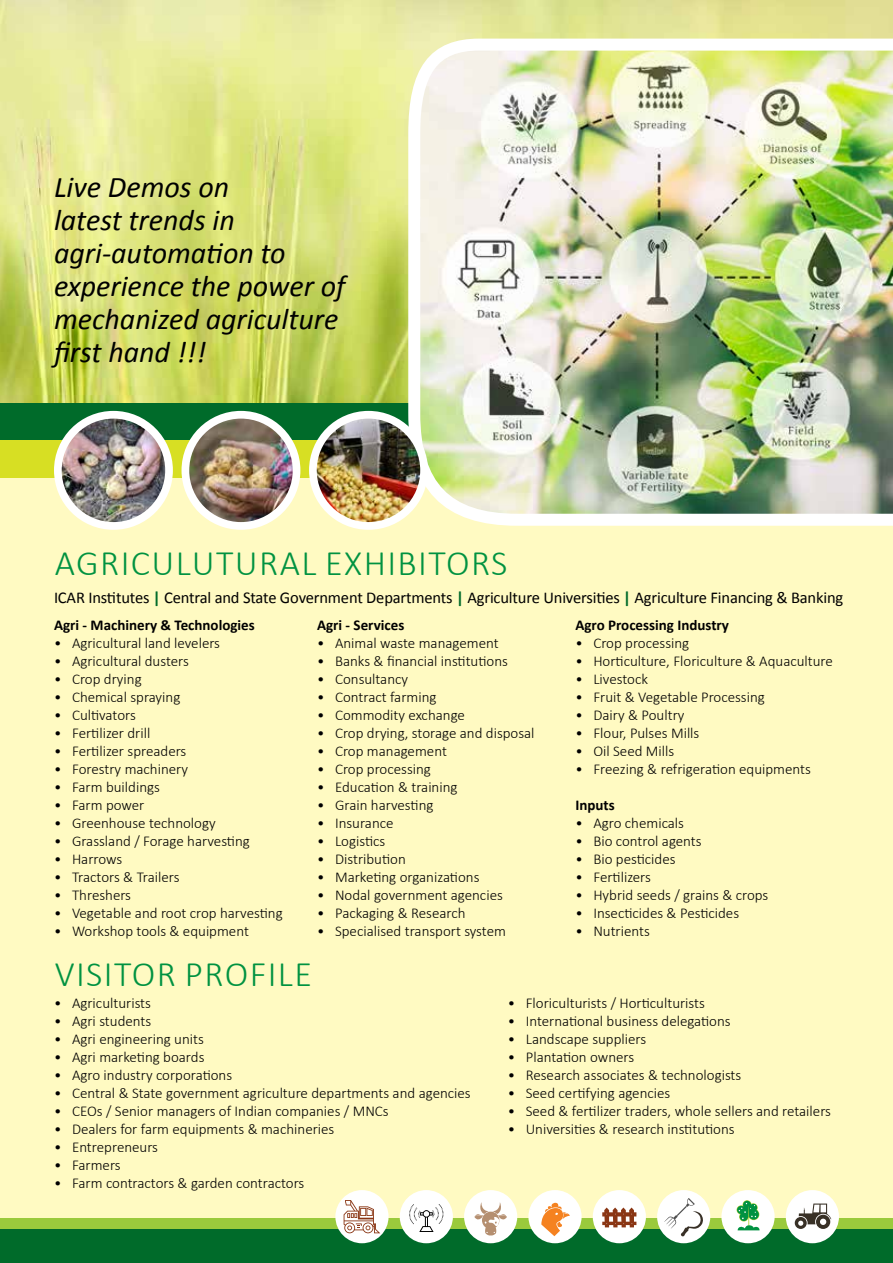
<style>
.page{position:relative;width:893px;height:1263px;background:#fff}
.page>*{position:absolute;margin:0;border:0;box-sizing:border-box;transform-origin:0 0}
.t1{font:300 36px "Calibri";letter-spacing:.04em;color:#009241}
.t2{font:italic 30px/33px "Calibri";color:#000}
.t3{font:16.5px "Calibri";letter-spacing:-.01em;color:#000}
.t4{font:300 15px "Calibri";color:#000}
.t5{font:700 15px "Calibri";color:#000}
.s1{font-weight:700;color:#006b2a}
</style>
<div class="page">
<img style="left:0;top:0;width:893px;height:403px">
<div style="left:0;top:403px;width:893px;height:37px;background:#006b2a"></div>
<div style="left:0;top:1229px;width:893px;height:34px;background:#006b2a"></div>
<div style="left:0;top:440px;width:893px;height:38px;background:#d7df23"></div>
<div style="left:0;top:479px;width:893px;height:744px;background:#fffac2"></div>
<div style="left:0;top:1218px;width:893px;height:11px;background:#9aca3c"></div>
<img style="left:402px;top:33px;width:491px;height:493px">
<div style="left:786px;top:1190px;width:53px;height:53px;background:#fff;border-radius:50%"></div>
<svg style="left:795px;top:1203px;width:36px;height:26px"></svg>
<div style="left:721px;top:1190px;width:54px;height:53px;background:#fff;border-radius:50%"></div>
<svg style="left:736px;top:1200px;width:23px;height:30px"></svg>
<div style="left:657px;top:1190px;width:53px;height:53px;background:#fff;border-radius:50%"></div>
<svg style="left:664px;top:1198px;width:40px;height:38px"></svg>
<div style="left:593px;top:1190px;width:53px;height:53px;background:#fff;border-radius:50%"></div>
<svg style="left:602px;top:1207px;width:34px;height:20px"></svg>
<div style="left:528px;top:1190px;width:54px;height:53px;background:#fff;border-radius:50%"></div>
<svg style="left:541px;top:1203px;width:29px;height:33px"></svg>
<div style="left:464px;top:1190px;width:53px;height:53px;background:#fff;border-radius:50%"></div>
<svg style="left:474px;top:1202px;width:33px;height:33px"></svg>
<div style="left:400px;top:1190px;width:53px;height:53px;background:#fff;border-radius:50%"></div>
<svg style="left:409px;top:1204px;width:34px;height:28px"></svg>
<div style="left:335px;top:1190px;width:54px;height:53px;background:#fff;border-radius:50%"></div>
<svg style="left:344px;top:1200px;width:36px;height:33px"></svg>
<img style="left:313px;top:415px;width:111px;height:111px;border-radius:56px">
<div style="left:309px;top:411px;width:119px;height:119px;border:8px solid #fff;border-radius:50%"></div>
<img style="left:185px;top:415px;width:112px;height:111px;border-radius:56px">
<div style="left:182px;top:411px;width:118px;height:119px;border:8px solid #fff;border-radius:50%"></div>
<img style="left:58px;top:415px;width:111px;height:111px;border-radius:54px">
<div style="left:54px;top:411px;width:119px;height:119px;border:8px solid #fff;border-radius:50%"></div>
<h2 class="t2" style="left:54px;top:169px;width:293px">Live Demos on<br>latest trends in agri-automation to experience the power of mechanized agriculture first hand !!!</h2>
<h1 class="t1" style="left:55px;top:541px;width:327px">ag riculutural Exhibito</h1>
<h1 class="t1" style="left:471px;top:541px;width:35px">rs</h1>
<p class="t3" style="left:54px;top:587px;width:791px">ICAR Institutes <span class="s1">|</span> Central and State Government Departments <span class="s1">|</span> Agriculture Universities <span class="s1">|</span> Agriculture Financing &amp; Banking</p>
<p class="t5" style="left:575px;top:616px;width:155px">Agro Processing Industry</p>
<p class="t4" style="left:575px;top:634px;width:115px">• Crop processing</p>
<p class="t4" style="left:575px;top:652px;width:259px">• Horticulture, Floriculture &amp; Aquaculture</p>
<p class="t4" style="left:575px;top:670px;width:74px">• Livestock</p>
<p class="t4" style="left:575px;top:688px;width:191px">• Fruit &amp; Vegetable Processing</p>
<p class="t4" style="left:575px;top:706px;width:111px">• Dairy &amp; Poultry</p>
<p class="t4" style="left:575px;top:724px;width:126px">• Flour, Pulses Mills</p>
<p class="t4" style="left:575px;top:742px;width:101px">• Oil Seed Mills</p>
<p class="t4" style="left:575px;top:760px;width:237px">• Freezing &amp; refrigeration equipments</p>
<p class="t5" style="left:575px;top:796px;width:41px">Inputs</p>
<p class="t4" style="left:575px;top:814px;width:110px">• Agro chemicals</p>
<p class="t4" style="left:575px;top:832px;width:128px">• Bio control agents</p>
<p class="t4" style="left:575px;top:850px;width:102px">• Bio pesticides</p>
<p class="t4" style="left:575px;top:868px;width:77px">• Fertilizers</p>
<p class="t4" style="left:575px;top:886px;width:195px">• Hybrid seeds / grains &amp; crops</p>
<p class="t4" style="left:575px;top:904px;width:165px">• Insecticides &amp; Pesticides</p>
<p class="t4" style="left:575px;top:922px;width:76px">• Nutrients</p>
<p class="t5" style="left:54px;top:616px;width:202px">Agri - Machinery &amp; Technologies</p>
<p class="t4" style="left:54px;top:634px;width:168px">• Agricultural land levelers</p>
<p class="t4" style="left:54px;top:652px;width:136px">• Agricultural dusters</p>
<p class="t4" style="left:54px;top:670px;width:89px">• Crop drying</p>
<p class="t4" style="left:54px;top:688px;width:128px">• Chemical spraying</p>
<p class="t4" style="left:54px;top:706px;width:83px">• Cultivators</p>
<p class="t4" style="left:54px;top:724px;width:98px">• Fertilizer drill</p>
<p class="t4" style="left:54px;top:742px;width:134px">• Fertilizer spreaders</p>
<p class="t4" style="left:54px;top:760px;width:136px">• Forestry machinery</p>
<p class="t4" style="left:54px;top:778px;width:107px">• Farm buildings</p>
<p class="t4" style="left:54px;top:796px;width:92px">• Farm power</p>
<p class="t4" style="left:54px;top:814px;width:163px">• Greenhouse technology</p>
<p class="t4" style="left:54px;top:832px;width:197px">• Grassland / Forage harvesting</p>
<p class="t4" style="left:54px;top:850px;width:70px">• Harrows</p>
<p class="t4" style="left:54px;top:868px;width:127px">• Tractors &amp; Trailers</p>
<p class="t4" style="left:54px;top:886px;width:79px">• Threshers</p>
<p class="t4" style="left:54px;top:904px;width:230px">• Vegetable and root crop harvesting</p>
<p class="t4" style="left:54px;top:922px;width:196px">• Workshop tools &amp; equipment</p>
<p class="t5" style="left:317px;top:616px;width:89px">Agri - Services</p>
<p class="t4" style="left:317px;top:634px;width:183px">• Animal waste management</p>
<p class="t4" style="left:317px;top:652px;width:192px">• Banks &amp; financial institutions</p>
<p class="t4" style="left:317px;top:670px;width:93px">• Consultancy</p>
<p class="t4" style="left:317px;top:688px;width:121px">• Contract farming</p>
<p class="t4" style="left:317px;top:706px;width:149px">• Commodity exchange</p>
<p class="t4" style="left:317px;top:724px;width:219px">• Crop drying, storage and disposal</p>
<p class="t4" style="left:317px;top:742px;width:131px">• Crop management</p>
<p class="t4" style="left:317px;top:760px;width:115px">• Crop processing</p>
<p class="t4" style="left:317px;top:778px;width:142px">• Education &amp; training</p>
<p class="t4" style="left:317px;top:796px;width:118px">• Grain harvesting</p>
<p class="t4" style="left:317px;top:814px;width:78px">• Insurance</p>
<p class="t4" style="left:317px;top:832px;width:70px">• Logistics</p>
<p class="t4" style="left:317px;top:850px;width:90px">• Distribution</p>
<p class="t4" style="left:317px;top:868px;width:164px">• Marketing organizations</p>
<p class="t4" style="left:317px;top:886px;width:187px">• Nodal government agencies</p>
<p class="t4" style="left:317px;top:904px;width:150px">• Packaging &amp; Research</p>
<p class="t4" style="left:317px;top:922px;width:190px">• Specialised transport system</p>
<h1 class="t1" style="left:55px;top:951px;width:38px">Visito</h1>
<h1 class="t1" style="left:157px;top:951px;width:86px">r Profile</h1>
<p class="t4" style="left:54px;top:994px;width:99px">• Agriculturists</p>
<p class="t4" style="left:54px;top:1012px;width:99px">• Agri students</p>
<p class="t4" style="left:54px;top:1030px;width:151px">• Agri engineering units</p>
<p class="t4" style="left:54px;top:1048px;width:152px">• Agri marketing boards</p>
<p class="t4" style="left:54px;top:1066px;width:180px">• Agro industry corporations</p>
<p class="t4" style="left:54px;top:1084px;width:418px">• Central &amp; State government agriculture departments and agencies</p>
<p class="t4" style="left:54px;top:1102px;width:336px">• CEOs / Senior managers of Indian companies / MNCs</p>
<p class="t4" style="left:54px;top:1120px;width:282px">• Dealers for farm equipments &amp; machineries</p>
<p class="t4" style="left:54px;top:1138px;width:106px">• Entrepreneurs</p>
<p class="t4" style="left:54px;top:1156px;width:68px">• Farmers</p>
<p class="t4" style="left:54px;top:1174px;width:252px">• Farm contractors &amp; garden contractors</p>
<p class="t4" style="left:508px;top:994px;width:199px">• Floriculturists / Horticulturists</p>
<p class="t4" style="left:508px;top:1012px;width:224px">• International business delegations</p>
<p class="t4" style="left:508px;top:1030px;width:140px">• Landscape suppliers</p>
<p class="t4" style="left:508px;top:1048px;width:128px">• Plantation owners</p>
<p class="t4" style="left:508px;top:1066px;width:235px">• Research associates &amp; technologists</p>
<p class="t4" style="left:508px;top:1084px;width:164px">• Seed certifying agencies</p>
<p class="t4" style="left:508px;top:1102px;width:325px">• Seed &amp; fertilizer traders, whole sellers and retailers</p>
<p class="t4" style="left:508px;top:1120px;width:228px">• U niversities &amp; research institutions</p>
</div>
